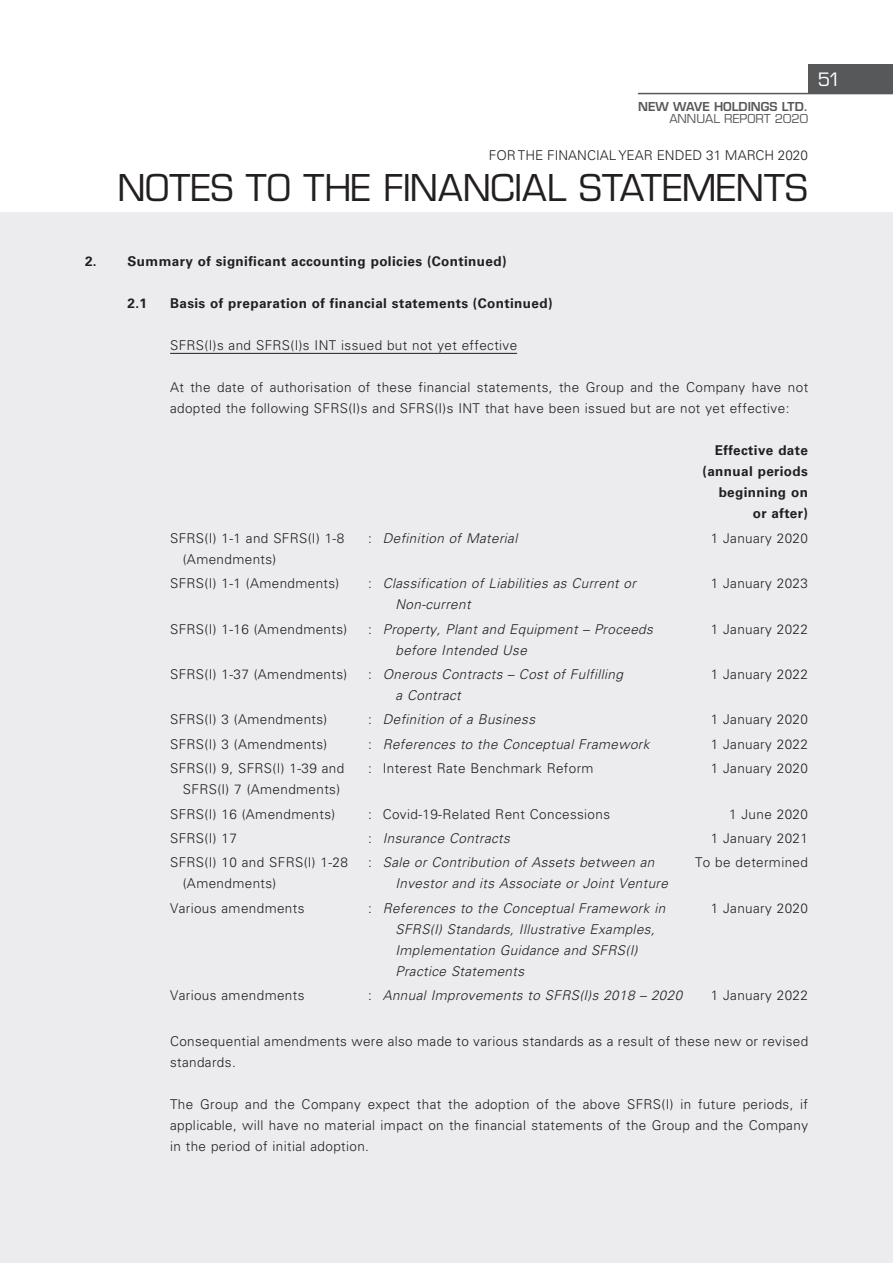
<style>
.page{position:relative;width:893px;height:1263px;background:#fff}
.page>*{position:absolute;margin:0;border:0;box-sizing:border-box;transform-origin:0 0}
.t1{font:36px "Eurostile LT Std";letter-spacing:-.005em;color:#231f20}
.t2{font:18px "Eurostile LT Std";color:#fff}
._50_E_Table_Text{font:300 13.5px/21px "Univers LT Std";letter-spacing:.03em;color:#231f20}
._00_E_Body_Text{font:300 13.5px/21px "Univers LT Std";letter-spacing:.03em;color:#231f20}
._50_E_Table_Text-2{font:italic 300 13.5px/21px "Univers LT Std";letter-spacing:.03em;color:#231f20}
._02_E_Subheading_Bod{font:700 13.5px "Univers LT Std";letter-spacing:.03em;color:#231f20}
._01_E_Heading_Body{font:700 13.5px "Univers LT Std";letter-spacing:.03em;color:#231f20}
._50_E_Table_Text-3{font:700 13.5px/21px "Univers LT Std";letter-spacing:.03em;color:#231f20;text-align:right}
._00_E_Body_Text-2{font:300 13.5px "Univers LT Std";color:#231f20}
.t3{font:600 12px "Eurostile LT Std";color:#57585a}
.t4{font:12px "Eurostile LT Std";color:#57585a}
</style>
<div class="page">
<div style="left:0;top:213px;width:893px;height:1050px;background:#ececee"></div>
<hr style="left:170px;top:353px;width:347px;height:1px;background:#231f20">
<div style="left:808px;top:64px;width:85px;height:30px;background:#57585a"></div>
<hr style="left:638px;top:93px;width:255px;height:1px;background:#57585a">
<p class="t3" style="left:638px;top:99px;width:171px">NEW WAVE HOLDINGS LTD.</p>
<p class="t4" style="left:669px;top:111px;width:140px">ANNUAL REPORT 2020</p>
<p class="_00_E_Body_Text-2" style="left:489px;top:147px;width:321px">FOR THE FINANCIAL YEAR ENDED 31 MARCH 2020</p>
<h1 class="t1" style="left:118px;top:166px;width:692px">NOTES TO THE FINANCIAL STATEMENTS</h1>
<h2 class="t2" style="left:818px;top:69px;width:25px">51</h2>
<p class="_01_E_Heading_Body" style="left:85px;top:254px;width:423px">2. Summary of significant accounting policies (Continued)</p>
<p class="_02_E_Subheading_Bod" style="left:128px;top:296px;width:21px">2.1</p>
<p class="_02_E_Subheading_Bod" style="left:170px;top:296px;width:384px">Basis of preparation of financial statements (Continued)</p>
<p class="_00_E_Body_Text" style="left:170px;top:335px;width:349px">SFRS(I)s and SFRS(I)s INT issued but not yet effective</p>
<p class="_00_E_Body_Text" style="left:170px;top:377px;width:640px">At the date of authorisation of these financial statements, the Group and the Company have not adopted the following SFRS(I)s and SFRS(I)s INT that have been issued but are not yet effective:</p>
<p class="_50_E_Table_Text-3" style="left:702px;top:440px;width:107px">Effective date (annual periods beginning on or after)</p>
<p class="_50_E_Table_Text" style="left:183px;top:527px;width:163px;text-indent:-13px">SFRS(I) 1-1 and SFRS(I) 1-8 (Amendments)</p>
<p class="_50_E_Table_Text" style="left:368px;top:527px;width:5px">:</p>
<p class="_50_E_Table_Text-2" style="left:383px;top:528px;width:136px">Definition of Material</p>
<p class="_50_E_Table_Text" style="left:711px;top:527px;width:99px">1 January 2020</p>
<p class="_50_E_Table_Text" style="left:170px;top:573px;width:171px">SFRS(I) 1-1 (Amendments)</p>
<p class="_50_E_Table_Text" style="left:368px;top:573px;width:5px">:</p>
<p class="_50_E_Table_Text-2" style="left:395px;top:573px;width:242px;text-indent:-13px">Classification of Liabilities as Current or<br>Non-current</p>
<p class="_50_E_Table_Text" style="left:711px;top:573px;width:99px">1 January 2023</p>
<p class="_50_E_Table_Text" style="left:170px;top:618px;width:179px">SFRS(I) 1-16 (Amendments)</p>
<p class="_50_E_Table_Text" style="left:368px;top:618px;width:5px">:</p>
<p class="_50_E_Table_Text-2" style="left:395px;top:618px;width:259px;text-indent:-13px">Property, Plant and Equipment – Proceeds before Intended Use</p>
<p class="_50_E_Table_Text" style="left:711px;top:618px;width:99px">1 January 2022</p>
<p class="_50_E_Table_Text" style="left:170px;top:664px;width:179px">SFRS(I) 1-37 (Amendments)</p>
<p class="_50_E_Table_Text" style="left:368px;top:664px;width:5px">:</p>
<p class="_50_E_Table_Text-2" style="left:395px;top:664px;width:229px;text-indent:-13px">Onerous Contracts – Cost of Fulfilling a Contract</p>
<p class="_50_E_Table_Text" style="left:711px;top:664px;width:99px">1 January 2022</p>
<p class="_50_E_Table_Text" style="left:170px;top:709px;width:159px">SFRS(I) 3 (Amendments)</p>
<p class="_50_E_Table_Text" style="left:368px;top:709px;width:5px">:</p>
<p class="_50_E_Table_Text-2" style="left:383px;top:709px;width:154px">Definition of a Business</p>
<p class="_50_E_Table_Text" style="left:711px;top:709px;width:99px">1 January 2020</p>
<p class="_50_E_Table_Text" style="left:170px;top:733px;width:159px">SFRS(I) 3 (Amendments)</p>
<p class="_50_E_Table_Text" style="left:368px;top:733px;width:5px">:</p>
<p class="_50_E_Table_Text-2" style="left:383px;top:734px;width:268px">References to the Conceptual Framework</p>
<p class="_50_E_Table_Text" style="left:711px;top:733px;width:99px">1 January 2022</p>
<p class="_50_E_Table_Text" style="left:183px;top:758px;width:163px;text-indent:-13px">SFRS(I) 9, SFRS(I) 1-39 and<br>SFRS(I) 7 (Amendments)</p>
<p class="_50_E_Table_Text" style="left:368px;top:758px;width:5px">:</p>
<p class="_50_E_Table_Text" style="left:383px;top:758px;width:212px">Interest Rate Benchmark Reform</p>
<p class="_50_E_Table_Text" style="left:711px;top:758px;width:99px">1 January 2020</p>
<p class="_50_E_Table_Text" style="left:170px;top:803px;width:167px">SFRS(I) 16 (Amendments)</p>
<p class="_50_E_Table_Text" style="left:368px;top:803px;width:5px">:</p>
<p class="_50_E_Table_Text" style="left:383px;top:803px;width:229px">Covid-19-Related Rent Concessions</p>
<p class="_50_E_Table_Text" style="left:729px;top:803px;width:80px">1 June 2020</p>
<p class="_50_E_Table_Text" style="left:170px;top:828px;width:68px">SFRS(I) 17</p>
<p class="_50_E_Table_Text" style="left:368px;top:828px;width:5px">:</p>
<p class="_50_E_Table_Text-2" style="left:383px;top:828px;width:129px">Insurance Contracts</p>
<p class="_50_E_Table_Text" style="left:711px;top:828px;width:99px">1 January 2021</p>
<p class="_50_E_Table_Text" style="left:183px;top:852px;width:167px;text-indent:-13px">SFRS(I) 10 and SFRS(I) 1-28 (Amendments)</p>
<p class="_50_E_Table_Text" style="left:368px;top:852px;width:5px">:</p>
<p class="_50_E_Table_Text-2" style="left:395px;top:852px;width:274px;text-indent:-13px">Sale or Contribution of Assets between an<br>Investor and its Associate or Joint Venture</p>
<p class="_50_E_Table_Text" style="left:695px;top:852px;width:114px">To be determined</p>
<p class="_50_E_Table_Text" style="left:170px;top:897px;width:136px">Various amendments</p>
<p class="_50_E_Table_Text" style="left:368px;top:897px;width:5px">:</p>
<p class="_50_E_Table_Text-2" style="left:395px;top:898px;width:271px;text-indent:-13px">References to the Conceptual Framework in SFRS(I) Standards, Illustrative Examples, Implementation Guidance and SFRS(I)<br>Practice Statements</p>
<p class="_50_E_Table_Text" style="left:711px;top:897px;width:99px">1 January 2020</p>
<p class="_50_E_Table_Text" style="left:170px;top:985px;width:136px">Various amendments</p>
<p class="_50_E_Table_Text" style="left:368px;top:985px;width:5px">:</p>
<p class="_50_E_Table_Text-2" style="left:383px;top:985px;width:301px">Annual Improvements to SFRS(I)s 2018 – 2020</p>
<p class="_50_E_Table_Text" style="left:711px;top:985px;width:99px">1 January 2022</p>
<p class="_00_E_Body_Text" style="left:170px;top:1030px;width:640px">Consequential amendments were also made to various standards as a result of these new or revised standards.</p>
<p class="_00_E_Body_Text" style="left:170px;top:1093px;width:639px;text-align:justify">The Group and the Company expect that the adoption of the above SFRS(I) in future periods, if applicable, will have no material impact on the financial statements of the Group and the Company in the period of initial adoption.</p>
</div>
